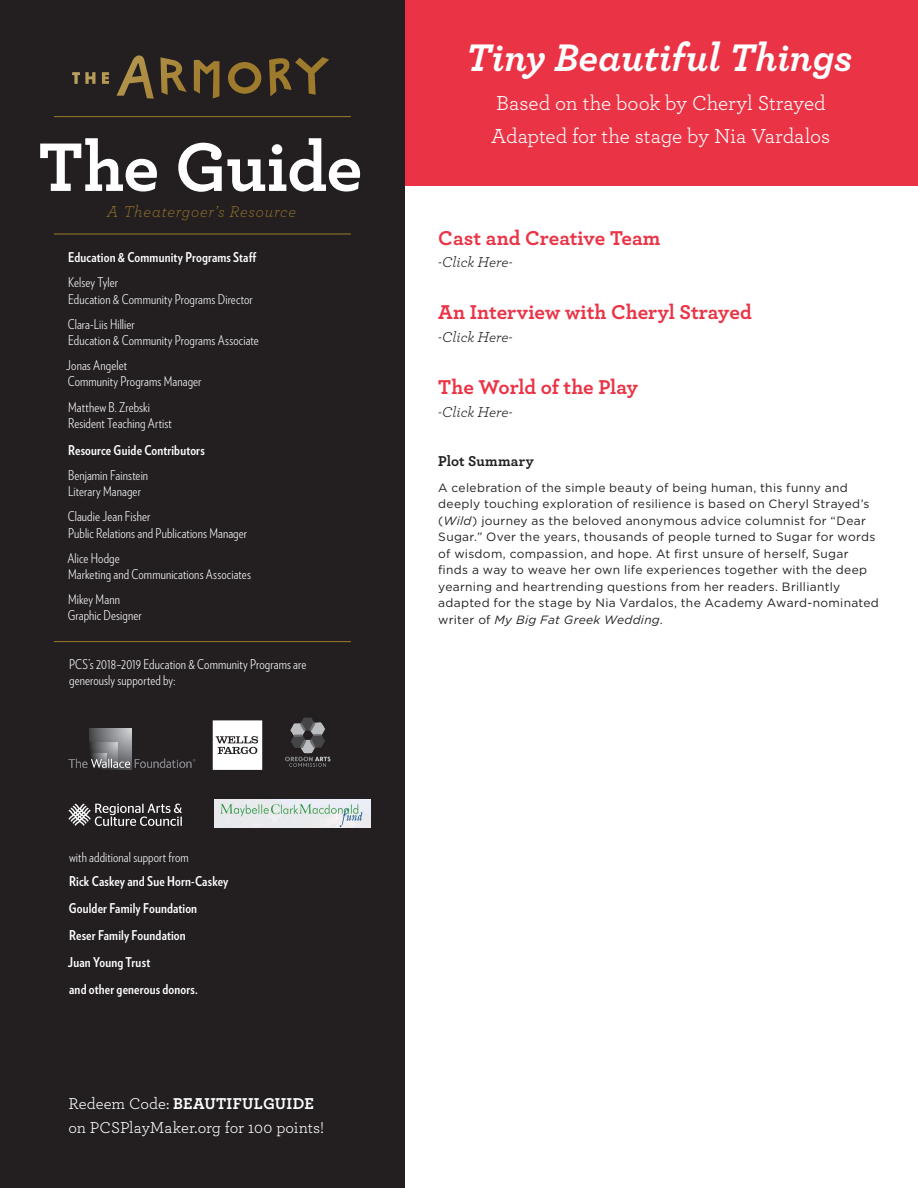
<style>
.page{position:relative;width:918px;height:1188px;background:#fff}
.page>*{position:absolute;margin:0;border:0;box-sizing:border-box;transform-origin:0 0}
.t1{font:700 72px "Archer";letter-spacing:-.015em;color:#fff}
.t2{font:italic 700 40.35px "Archer";letter-spacing:-.005em;color:#fff}
.t3{font:21.15px "Archer";letter-spacing:-.005em;color:#fff}
.t4{font:700 21px "Archer";color:#ea3446}
.t5{font:16.5px/24px "Archer";letter-spacing:-.005em;color:#fff}
.t6{font:italic 300 16.5px "Archer";letter-spacing:.045em;color:#9e7a2c}
.t7{font:italic 15px "Archer";color:#231f20}
.t8{font:700 15px "Archer";letter-spacing:.015em;color:#231f20}
.t9{font:300 13.5px/16.2px "Verlag Condensed";letter-spacing:.01em;color:#fff}
.t10{font:700 13.5px "Verlag Condensed";letter-spacing:.015em;color:#fff}
.t11{font:12px/16.5px "Gotham HTF";letter-spacing:.025em;color:#231f20}
.s1{font-weight:700}
.s2{font-style:italic}
</style>
<div class="page">
<div style="left:405px;top:0;width:513px;height:186px;background:#ea3446"></div>
<div style="left:0;top:0;width:405px;height:1188px;background:#231f20"></div>
<hr style="left:54px;top:116px;width:297px;height:1px;background:#9e7a2c">
<hr style="left:54px;top:234px;width:297px;height:1px;background:#9e7a2c">
<hr style="left:54px;top:641px;width:297px;height:1px;background:#9e7a2c">
<svg style="left:72px;top:55px;width:257px;height:44px"></svg>
<img style="left:215px;top:799px;width:155px;height:29px">
<svg style="left:90px;top:728px;width:42px;height:42px"></svg>
<svg style="left:90px;top:742px;width:27px;height:28px"></svg>
<svg style="left:90px;top:754px;width:16px;height:16px"></svg>
<svg style="left:68px;top:759px;width:128px;height:9px"></svg>
<svg style="left:68px;top:804px;width:114px;height:22px"></svg>
<svg style="left:213px;top:720px;width:49px;height:50px;background:#e4e4e4"></svg>
<img style="left:285px;top:717px;width:46px;height:50px">
<p class="t1" style="left:39px;top:110px;width:325px">The Guide</p>
<p class="t6" style="left:107px;top:201px;width:191px">A Theatergoer’s Resource</p>
<p class="t10" style="left:68px;top:247px;width:190px">Education &amp; Community Programs Staff</p>
<p class="t9" style="left:68px;top:274px;width:186px">Kelsey Tyler<br>Education &amp; Community Programs Director</p>
<p class="t9" style="left:68px;top:315px;width:193px">Clara-Liis Hillier<br>Education &amp; Community Programs Associate</p>
<p class="t9" style="left:66px;top:357px;width:137px">Jonas Angelet<br>Community Programs Manager</p>
<p class="t9" style="left:68px;top:398px;width:105px">Matthew B. Zrebski<br>Resident Teaching Artist</p>
<p class="t10" style="left:68px;top:440px;width:138px">Resource Guide Contributors</p>
<p class="t9" style="left:68px;top:467px;width:82px">Benjamin Fainstein<br>Literary Manager</p>
<p class="t9" style="left:68px;top:508px;width:181px">Claudie Jean Fisher<br>Public Relations and Publications Manager</p>
<p class="t9" style="left:67px;top:549px;width:185px">Alice Hodge<br>Marketing and Communications Associates</p>
<p class="t9" style="left:68px;top:591px;width:75px">Mikey Mann<br>Graphic Designer</p>
<p class="t9" style="left:69px;top:656px;width:239px">PCS’s 2018–2019 Education &amp; Community Programs are generously supported by:</p>
<p class="t9" style="left:69px;top:848px;width:121px">with additional support from</p>
<p class="t10" style="left:69px;top:871px;width:161px">Rick Caskey and Sue Horn-Caskey</p>
<p class="t10" style="left:69px;top:898px;width:130px">Goulder Family Foundation</p>
<p class="t10" style="left:69px;top:925px;width:118px">Reser Family Foundation</p>
<p class="t10" style="left:68px;top:952px;width:84px">Juan Young Trust</p>
<p class="t10" style="left:69px;top:979px;width:130px">and other generous donors.</p>
<p class="t5" style="left:68px;top:1091px;width:257px">Redeem Code: <span class="s1">BEAUTIFULGUIDE </span>on PCSPlayMaker.org for 100 points!</p>
<p class="t2" style="left:466px;top:26px;width:388px">Tiny Beautiful Things</p>
<p class="t3" style="left:496px;top:88px;width:331px">Based on the book by Cheryl Strayed</p>
<p class="t3" style="left:491px;top:121px;width:341px">Adapted for the stage by Nia Vardalos</p>
<p class="t4" style="left:438px;top:221px;width:224px">Cast and Creative Team</p>
<p class="t7" style="left:438px;top:252px;width:76px">-Click Here-</p>
<p class="t4" style="left:438px;top:296px;width:315px">An Interview with Cheryl Strayed</p>
<p class="t7" style="left:438px;top:326px;width:76px">-Click Here-</p>
<p class="t4" style="left:438px;top:371px;width:201px">The World of the Play</p>
<p class="t7" style="left:438px;top:401px;width:76px">-Click Here-</p>
<p class="t8" style="left:438px;top:449px;width:97px">Plot Summary</p>
<p class="t11" style="left:438px;top:479px;width:442px">A celebration of the simple beauty of being human, this funny and deeply touching exploration of resilience is based on Cheryl Strayed’s (<span class="s2">Wild</span>) journey as the beloved anonymous advice columnist for “Dear Sugar.” Over the years, thousands of people turned to Sugar for words of wisdom, compassion, and hope. At first unsure of herself, Sugar finds a way to weave her own life experiences together with the deep yearning and heartrending questions from her readers. Brilliantly adapted for the stage by Nia Vardalos, the Academy Award-nominated writer of <span class="s2">My Big Fat Greek Wedding</span>.</p>
</div>
